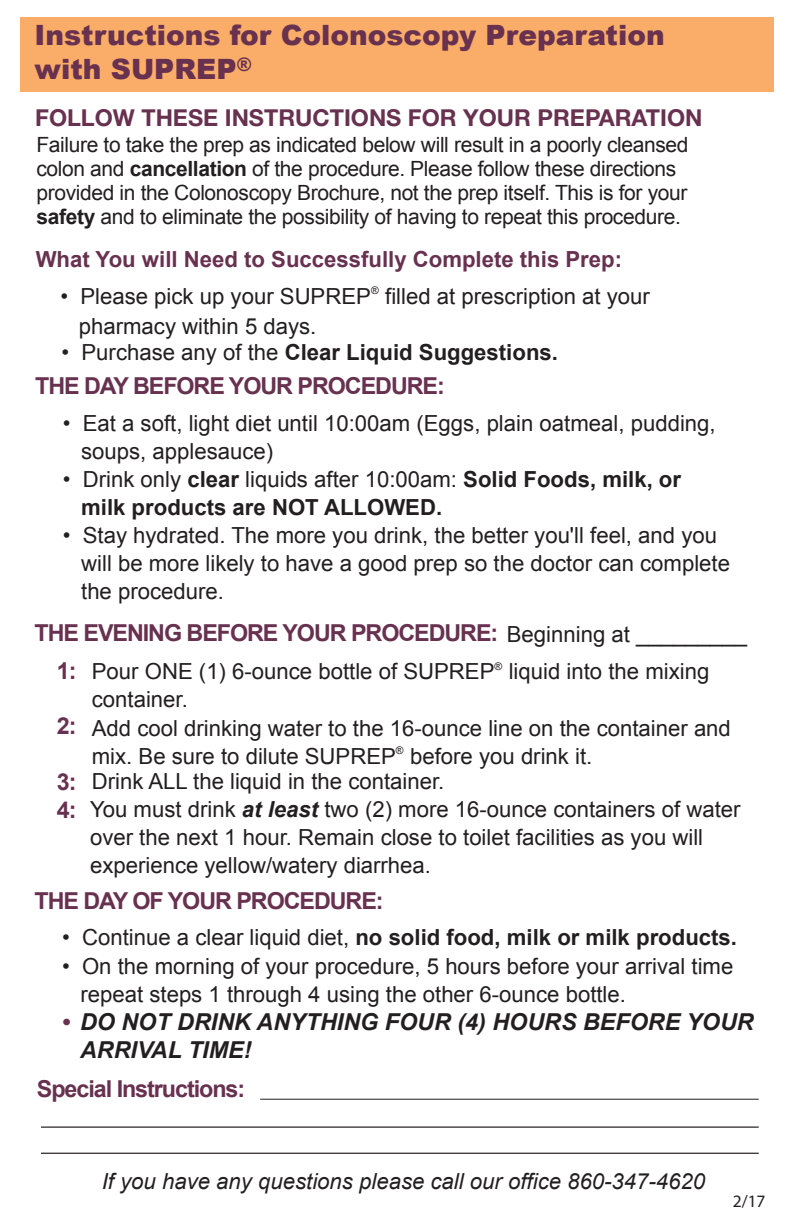
<style>
.page{position:relative;width:792px;height:1224px;background:#fff}
.page>*{position:absolute;margin:0;border:0;box-sizing:border-box;transform-origin:0 0}
.t1{font:900 28px/34px "Arial";color:#67314f}
.t2{font:700 23.4px/27.4px "Arial";letter-spacing:-.045em;color:#67314f}
.t3{font:italic 700 23.4px/28px "Arial";color:#231f20}
.t4{font:700 23.4px "Helvetica Neue LT Std";color:#67314f}
.t5{font:22.2px/28px "Arial";color:#231f20}
.t6{font:700 22.2px/28px "Arial";color:#231f20}
.t7{font:italic 22.2px "Arial";color:#231f20}
.t8{font:700 22.2px "Arial";color:#67314f}
.t9{font:21px/24px "Arial";letter-spacing:-.015em;color:#231f20}
.t10{font:17.4px "Myriad Pro";color:#231f20}
.t11{font:700 14px "Arial";color:#231f20}
.s1{font-weight:700}
.s2{font-weight:400}
.s3{font-weight:400;font-style:italic}
.s4{font-weight:400;font-size:22.2px;color:#231f20}
.s5{font-weight:700;font-style:italic}
.s6{color:#67314f}
</style>
<div class="page">
<div style="left:21px;top:17px;width:753px;height:75px;background:#faad68"></div>
<hr style="left:260px;top:1099px;width:499px;height:1px;background:#231f20">
<hr style="left:41px;top:1127px;width:718px;height:1px;background:#231f20">
<hr style="left:41px;top:1153px;width:718px;height:1px;background:#231f20">
<p class="t1" style="left:35px;top:17px;width:632px">Instructions for Colonoscopy Preparation with SUPREP<sup>®</sup></p>
<p class="t4" style="left:35px;top:103px;width:669px">FOLLOW THESE INSTRUCTIONS FOR YOUR PREPARATION</p>
<p class="t9" style="left:36px;top:133px;width:654px">Failure to take the prep as indicated below will result in a poorly cleansed colon and <span class="s1">cancellation</span> of the procedure. Please follow these directions provided in the Colonoscopy Brochure, not the prep itself. This is for your <span class="s1">safety</span> and to eliminate the possibility of having to repeat this procedure.</p>
<p class="t8" style="left:36px;top:245px;width:588px">What You will Need to Successfully Complete this Prep:</p>
<p class="t5" style="left:79px;top:281px;width:573px;line-height:30px;text-indent:-18px">• Please pick up your SUPREP<sup>®</sup> filled at prescription at your pharmacy within 5 days.</p>
<p class="t6" style="left:61px;top:339px;width:498px"><span class="s2">• Purchase any of the</span> Clear Liquid Suggestions.</p>
<p class="t2" style="left:35px;top:372px;width:411px">THE DAY BEFORE YOUR PROCEDURE:</p>
<p class="t5" style="left:81px;top:409px;width:636px;text-indent:-18px">• Eat a soft, light diet until 10:00am (Eggs, plain oatmeal, pudding, soups, applesauce)</p>
<p class="t6" style="left:81px;top:466px;width:601px;text-indent:-18px"><span class="s3">•</span> <span class="s2">Drink only</span> clear <span class="s2">liquids after 10:00am:</span> Solid Foods, milk, or milk products are NOT ALLOWED.</p>
<p class="t5" style="left:81px;top:521px;width:650px;text-indent:-18px">• Stay hydrated. The more you drink, the better you'll feel, and you will be more likely to have a good prep so the doctor can complete the procedure.</p>
<p class="t2" style="left:35px;top:620px;width:714px">THE EVENING BEFORE YOUR PROCEDURE: <span class="s4">Beginning at _________</span></p>
<p class="t2" style="left:57px;top:658px;width:21px">1:</p>
<p class="t2" style="left:57px;top:713px;width:21px">2:</p>
<p class="t2" style="left:57px;top:769px;width:21px">3:<br>4:</p>
<p class="t5" style="left:92px;top:657px;width:641px">Pour ONE (1) 6-ounce bottle of SUPREP<sup>®</sup> liquid into the mixing container.<br>Add cool drinking water to the 16-ounce line on the container and mix. Be sure to dilute SUPREP<sup>®</sup> before you drink it.</p>
<p class="t5" style="left:92px;top:768px;width:354px">Drink ALL the liquid in the container.</p>
<p class="t5" style="left:90px;top:795px;width:652px">You must drink <span class="s5">at least</span> two (2) more 16-ounce containers of water over the next 1 hour. Remain close to toilet facilities as you will experience yellow/watery diarrhea.</p>
<p class="t2" style="left:35px;top:887px;width:351px">THE DAY OF YOUR PROCEDURE:</p>
<p class="t6" style="left:62px;top:924px;width:677px"><span class="s2">• Continue a clear liquid diet,</span> no solid food, milk or milk products.</p>
<p class="t5" style="left:80px;top:953px;width:654px;text-indent:-18px">• On the morning of your procedure, 5 hours before your arrival time repeat steps 1 through 4 using the other 6-ounce bottle.</p>
<p class="t3" style="left:80px;top:1009px;width:675px;text-indent:-19px"><span class="s6">•</span> DO NOT DRINK ANYTHING FOUR (4) HOURS BEFORE YOUR<br>ARRIVAL TIME!</p>
<p class="t2" style="left:37px;top:1076px;width:210px">Special Instructions:</p>
<p class="t7" style="left:102px;top:1167px;width:605px">If you have any questions please call our office 860-347-4620</p>
<p class="t11" style="left:732px;top:1190px;width:29px">5/15</p>
<p class="t10" style="left:733px;top:1190px;width:34px">2/17</p>
</div>
